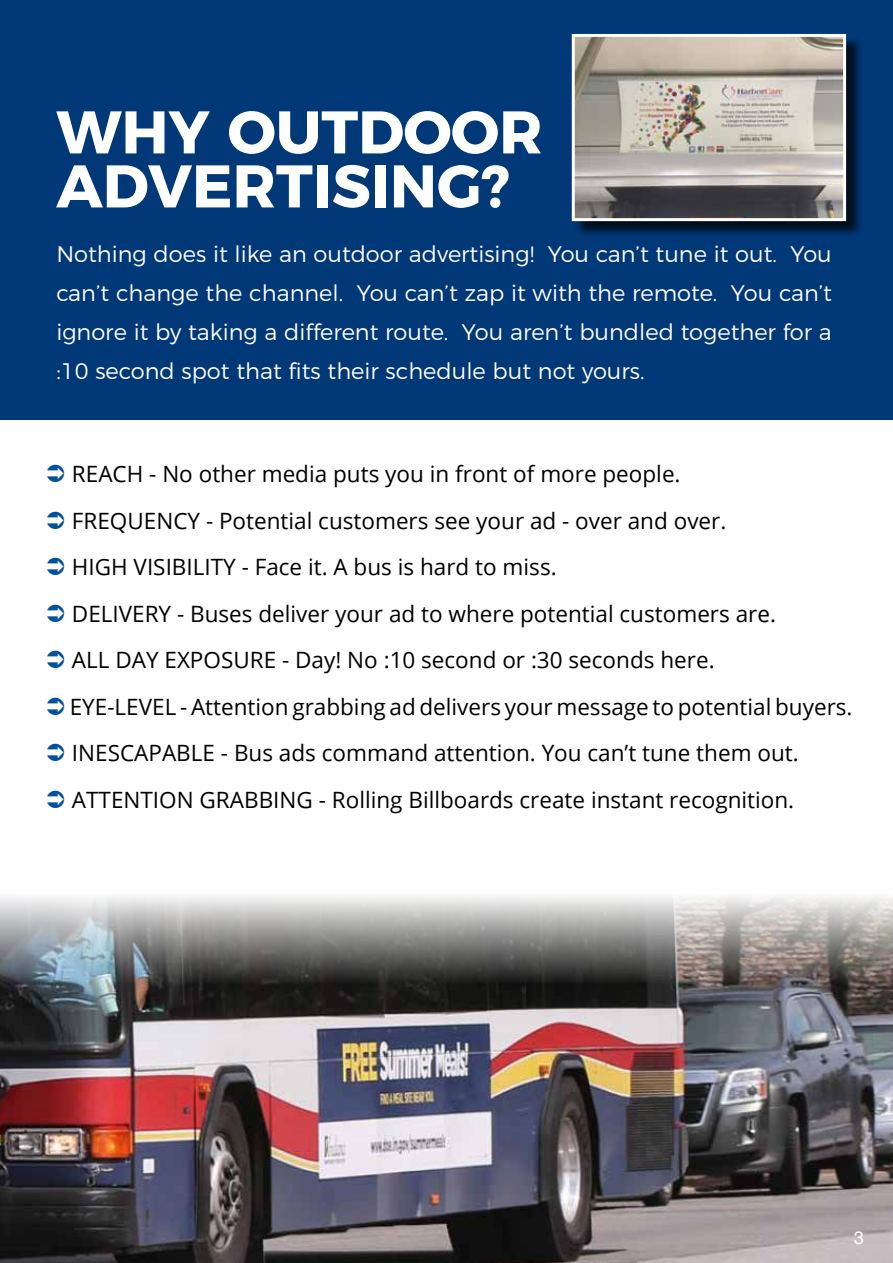
<style>
.page{position:relative;width:893px;height:1263px;background:#fff}
.page>*{position:absolute;margin:0;border:0;box-sizing:border-box;transform-origin:0 0}
.t1{font:700 60px/54px "Montserrat";color:#fff}
.t2{font:22.5px/46.5px "Open Sans";color:#000}
.t3{font:300 22.5px/39px "Montserrat";color:#fff;text-align:justify}
.t4{font:18px "Helvetica";color:#fff}
</style>
<div class="page">
<img style="left:0;top:897px;width:893px;height:366px">
<div style="left:0;top:0;width:893px;height:419px;background:#003878"></div>
<div style="left:573px;top:36px;width:290px;height:202px;background:#000;opacity:.75"></div>
<img style="left:576px;top:38px;width:266px;height:179px">
<div style="left:572px;top:34px;width:274px;height:187px;border:3px solid #fff"></div>
<h1 class="t1" style="left:56px;top:100px;width:488px">WHY OUTDOOR<br>ADVERTISING?</h1>
<p class="t3" style="left:56px;top:232px;width:777px">Nothing does it like an outdoor advertising! You can’t tune it out. You can’t change the channel. You can’t zap it with the remote. You can’t ignore it by taking a different route. You aren’t bundled together for a :10 second spot that fits their schedule but not yours.</p>
<p class="t2" style="left:70px;top:450px;width:784px">REACH - No other media puts you in front of more people.<br>FREQUENCY - Potential customers see your ad - over and over.<br>HIGH VISIBILITY - Face it. A bus is hard to miss.<br>DELIVERY - Buses deliver your ad to where potential customers are.<br>ALL DAY EXPOSURE - Day! No :10 second or :30 seconds here.<br>EYE-LEVEL - Attention grabbing ad delivers your message to potential buyers.<br>INESCAPABLE - Bus ads command attention. You can’t tune them out.<br>ATTENTION GRABBING - Rolling Billboards create instant recognition.</p>
<p class="t4" style="left:854px;top:1227px;width:12px">3</p>
</div>
